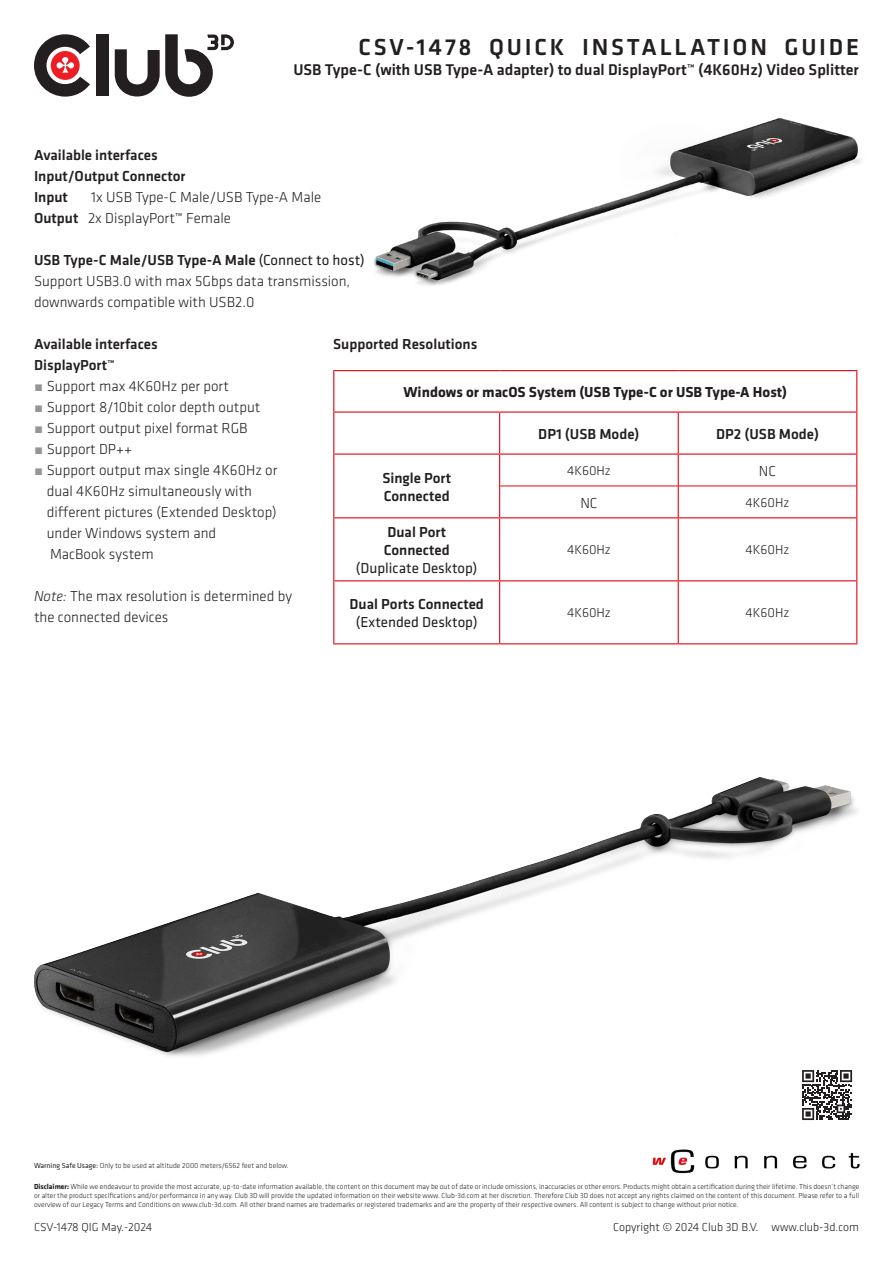
<style>
.page{position:relative;width:893px;height:1263px;background:#fff}
.page>*{position:absolute;margin:0;border:0;box-sizing:border-box;transform-origin:0 0}
.t1{font:500 24px "Klavika";letter-spacing:.115em;color:#231f20}
.t2{font:500 16.2px "Klavika";color:#231f20}
.Platte_tekst{font:300 15px/21px "Klavika";color:#231f20}
.Platte_tekst-2{font:500 15px "Klavika";color:#231f20}
.t3{font:700 15px "Klavika";color:#231f20}
.t4{font:15px "Klavika";color:#231f20}
.Kop_tabel{font:500 15px "Klavika";color:#231f20}
.Platte_tekst-3{font:300 13.5px "Klavika";color:#231f20}
.t5{font:300 12px "Klavika";color:#231f20}
.t6{font:300 7.5px/9px "Klavika";color:#231f20;text-align:justify}
.s1{font-weight:500}
.s2{font-weight:400}
.s3{font-size:13.5px;color:#939598}
.s4{font-style:italic}
.s5{font-weight:700}
</style>
<div class="page">
<hr style="left:333px;top:370px;width:167px;height:1px;background:#e30613">
<hr style="left:333px;top:371px;width:1px;height:40px;background:#e30613">
<hr style="left:500px;top:370px;width:178px;height:1px;background:#e30613">
<hr style="left:678px;top:370px;width:179px;height:1px;background:#e30613">
<hr style="left:856px;top:371px;width:1px;height:40px;background:#e30613">
<hr style="left:333px;top:411px;width:167px;height:2px;background:#e30613">
<hr style="left:333px;top:413px;width:1px;height:40px;background:#e30613">
<hr style="left:333px;top:453px;width:167px;height:2px;background:#e30613">
<hr style="left:333px;top:455px;width:1px;height:31px;background:#e30613">
<hr style="left:333px;top:486px;width:1px;height:31px;background:#e30613">
<hr style="left:333px;top:517px;width:167px;height:1px;background:#e30613">
<hr style="left:333px;top:518px;width:1px;height:62px;background:#e30613">
<hr style="left:333px;top:580px;width:167px;height:1px;background:#e30613">
<hr style="left:333px;top:581px;width:1px;height:62px;background:#e30613">
<hr style="left:333px;top:643px;width:167px;height:1px;background:#e30613">
<hr style="left:678px;top:518px;width:1px;height:62px;background:#e30613">
<hr style="left:678px;top:581px;width:1px;height:62px;background:#e30613">
<hr style="left:499px;top:518px;width:1px;height:62px;background:#e30613">
<hr style="left:856px;top:518px;width:1px;height:62px;background:#e30613">
<hr style="left:500px;top:580px;width:178px;height:1px;background:#e30613">
<hr style="left:499px;top:581px;width:1px;height:62px;background:#e30613">
<hr style="left:678px;top:580px;width:179px;height:1px;background:#e30613">
<hr style="left:856px;top:581px;width:1px;height:62px;background:#e30613">
<hr style="left:500px;top:643px;width:178px;height:1px;background:#e30613">
<hr style="left:678px;top:643px;width:179px;height:1px;background:#e30613">
<hr style="left:499px;top:455px;width:1px;height:31px;background:#e30613">
<hr style="left:499px;top:486px;width:1px;height:31px;background:#e30613">
<hr style="left:500px;top:517px;width:178px;height:1px;background:#e30613">
<hr style="left:678px;top:455px;width:1px;height:31px;background:#e30613">
<hr style="left:856px;top:455px;width:1px;height:31px;background:#e30613">
<hr style="left:678px;top:486px;width:1px;height:31px;background:#e30613">
<hr style="left:856px;top:486px;width:1px;height:31px;background:#e30613">
<hr style="left:678px;top:517px;width:179px;height:1px;background:#e30613">
<hr style="left:500px;top:411px;width:178px;height:2px;background:#e30613">
<hr style="left:499px;top:413px;width:1px;height:40px;background:#e30613">
<hr style="left:678px;top:411px;width:179px;height:2px;background:#e30613">
<hr style="left:678px;top:413px;width:1px;height:40px;background:#e30613">
<hr style="left:856px;top:413px;width:1px;height:40px;background:#e30613">
<hr style="left:500px;top:453px;width:178px;height:2px;background:#e30613">
<hr style="left:678px;top:453px;width:179px;height:2px;background:#e30613">
<hr style="left:500px;top:486px;width:178px;height:1px;background:#e30613">
<hr style="left:678px;top:486px;width:178px;height:1px;background:#e30613">
<img style="left:373px;top:118px;width:488px;height:168px">
<img style="left:34px;top:777px;width:824px;height:280px">
<div style="left:96px;top:34px;width:13px;height:62px;background:#231f20"></div>
<svg style="left:34px;top:34px;width:56px;height:63px"></svg>
<svg style="left:115px;top:34px;width:119px;height:63px"></svg>
<img style="left:652px;top:1149px;width:208px;height:25px">
<svg style="left:802px;top:1070px;width:50px;height:50px"></svg>
<p class="t1" style="left:358px;top:31px;width:502px">CSV-1478 QUICK INSTALLATION GUIDE</p>
<p class="t2" style="left:293px;top:59px;width:567px">USB Type-C (with USB Type-A adapter) to dual DisplayPort™ (4K60Hz) Video Splitter</p>
<p class="Platte_tekst-2" style="left:34px;top:145px;width:125px">Available interfaces</p>
<p class="Platte_tekst-2" style="left:34px;top:166px;width:153px">Input/Output Connector</p>
<p class="Platte_tekst-2" style="left:34px;top:187px;width:35px">Input</p>
<p class="Platte_tekst" style="left:91px;top:186px;width:232px">1x USB Type-C Male/USB Type-A Male</p>
<p class="Platte_tekst" style="left:34px;top:207px;width:198px"><span class="s1">Output</span> 2x DisplayPort™ Female</p>
<p class="Platte_tekst-2" style="left:34px;top:250px;width:332px">USB Type-C Male/USB Type-A Male <span class="s2">(Connect to host)</span></p>
<p class="Platte_tekst" style="left:34px;top:270px;width:318px">Support USB3.0 with max 5Gbps data transmission,</p>
<p class="Platte_tekst" style="left:34px;top:291px;width:222px">downwards compatible with USB2.0</p>
<p class="Platte_tekst-2" style="left:34px;top:334px;width:125px">Available interfaces</p>
<p class="Platte_tekst-2" style="left:333px;top:334px;width:146px">Supported Resolutions</p>
<p class="Platte_tekst-2" style="left:34px;top:355px;width:82px">DisplayPort™</p>
<p class="Platte_tekst" style="left:34px;top:375px;width:196px"><span class="s3">•</span> Support max 4K60Hz per port</p>
<p class="Platte_tekst" style="left:34px;top:396px;width:228px"><span class="s3">•</span> Support 8/10bit color depth output</p>
<p class="Platte_tekst" style="left:34px;top:417px;width:215px"><span class="s3">•</span> Support output pixel format RGB</p>
<p class="Platte_tekst" style="left:34px;top:438px;width:100px"><span class="s3">•</span> Support DP++</p>
<p class="Platte_tekst" style="left:47px;top:459px;width:232px;text-indent:-13px"><span class="s3">•</span> Support output max single 4K60Hz or dual 4K60Hz simultaneously with</p>
<p class="Platte_tekst" style="left:47px;top:501px;width:231px">different pictures (Extended Desktop)</p>
<p class="Platte_tekst" style="left:47px;top:522px;width:171px">under Windows system and</p>
<p class="Platte_tekst" style="left:50px;top:543px;width:105px">MacBook system</p>
<p class="Platte_tekst" style="left:34px;top:585px;width:260px"><span class="s4">Note:</span> The max resolution is determined by</p>
<p class="Platte_tekst" style="left:34px;top:606px;width:136px">the connected devices</p>
<p class="t3" style="left:403px;top:381px;width:385px">Windows or macOS System (USB Type-C or USB Type-A Host)</p>
<p class="Kop_tabel" style="left:538px;top:424px;width:103px">DP1 (USB Mode)</p>
<p class="Kop_tabel" style="left:716px;top:424px;width:105px">DP2 (USB Mode)</p>
<p class="Platte_tekst-2" style="left:382px;top:467px;width:70px">Single Port</p>
<p class="Platte_tekst-2" style="left:384px;top:485px;width:67px">Connected</p>
<p class="Platte_tekst-3" style="left:567px;top:462px;width:45px">4K60Hz</p>
<p class="Platte_tekst" style="left:759px;top:460px;width:19px">NC</p>
<p class="Platte_tekst" style="left:580px;top:492px;width:19px">NC</p>
<p class="Platte_tekst-3" style="left:746px;top:494px;width:45px">4K60Hz</p>
<p class="Platte_tekst-2" style="left:387px;top:522px;width:60px">Dual Port</p>
<p class="Platte_tekst-2" style="left:384px;top:540px;width:67px">Connected</p>
<p class="t4" style="left:356px;top:558px;width:123px">(Duplicate Desktop)</p>
<p class="Platte_tekst-3" style="left:567px;top:542px;width:45px">4K60Hz</p>
<p class="Platte_tekst-3" style="left:746px;top:542px;width:45px">4K60Hz</p>
<p class="Platte_tekst-2" style="left:350px;top:594px;width:136px">Dual Ports Connected</p>
<p class="t4" style="left:356px;top:612px;width:123px">(Extended Desktop)</p>
<p class="Platte_tekst-3" style="left:567px;top:605px;width:45px">4K60Hz</p>
<p class="Platte_tekst-3" style="left:746px;top:605px;width:45px">4K60Hz</p>
<p class="t6" style="left:34px;top:1161px;width:256px"><span class="s2">Warning Safe Usage:</span> Only to be used at altitude 2000 meters/6562 feet and below.</p>
<p class="t6" style="left:34px;top:1182px;width:827px"><span class="s5">Disclaimer:</span> While we endeavour to provide the most accurate, up-to-date information available, the content on this document may be out of date or include omissions, inaccuracies or other errors. Products might obtain a certification during their lifetime. This doesn’t change or alter the product specifications and/or performance in any way. Club 3D will provide the updated information on their website www. Club-3d.com at her discretion. Therefore Club 3D does not accept any rights claimed on the content of this document. Please refer to a full overview of our Legacy Terms and Conditions on www.club-3d.com. All other brand names are trademarks or registered trademarks and are the property of their respective owners. All content is subject to change without prior notice.</p>
<p class="t5" style="left:34px;top:1220px;width:120px">CSV-1478 QIG May.-2024</p>
<p class="t5" style="left:613px;top:1220px;width:247px">Copyright © 2024 Club 3D B.V. www.club-3d.com</p>
</div>
